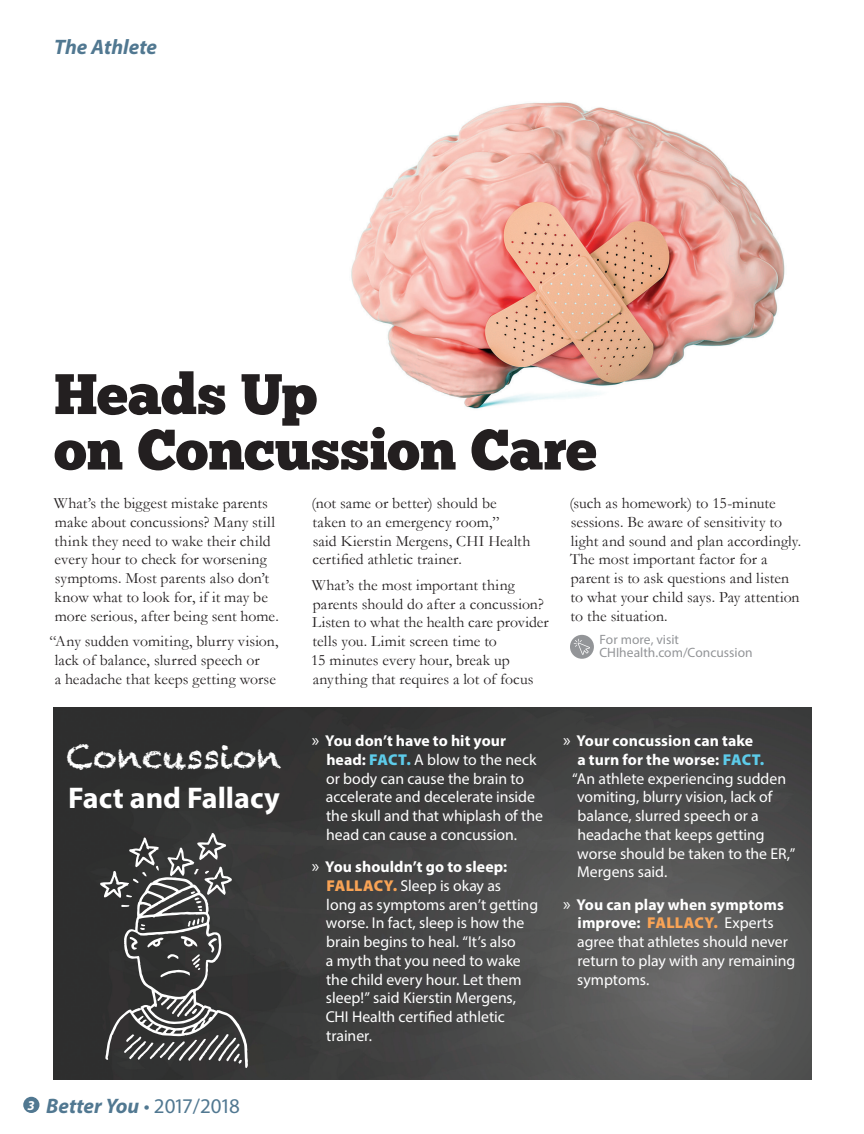
<style>
.page{position:relative;width:864px;height:1134px;background:#fff}
.page>*{position:absolute;margin:0;border:0;box-sizing:border-box;transform-origin:0 0}
.t1{font:57px/55.5px "Chunk Five";letter-spacing:-.005em;color:#231f20}
.t2{font:33px "Chalkduster";color:#fff}
.t3{font:700 30px "Myriad Pro";color:#fff}
.t4{font:21px "Myriad Pro";letter-spacing:-.07em;color:#517891}
.t5{font:italic 700 21px "Myriad Pro";color:#517891}
.t6{font:15.75px/18.8px "Garamond";letter-spacing:.005em;color:#231f20}
.t7{font:15.75px/18.8px "Myriad Pro";letter-spacing:-.005em;color:#fff}
.t8{font:700 15.75px "Myriad Pro";letter-spacing:.005em;color:#fff}
.t9{font:13.5px/13.5px "Myriad Pro";letter-spacing:.005em;color:#939598}
.s1{font-weight:700;font-style:italic;font-size:13.5px;color:#fff}
.s2{font-weight:700;font-style:italic}
.s3{font-size:18px}
.s4{font-weight:700}
.s5{font-weight:900;color:#5dcbe9}
.s6{font-weight:900;color:#f8a355}
.s7{font-weight:400;font-size:18px}
</style>
<div class="page">
<div style="left:23px;top:1097px;width:16px;height:16px;background:#517891;border-radius:50%"></div>
<img style="left:54px;top:707px;width:758px;height:373px">
<img style="left:351px;top:102px;width:434px;height:307px">
<div style="left:570px;top:635px;width:24px;height:24px;background:#939598;border-radius:50%"></div>
<svg style="left:574px;top:639px;width:16px;height:16px"></svg>
<svg style="left:100px;top:833px;width:148px;height:235px"></svg>
<h3 class="t5" style="left:54px;top:33px;width:105px">The Athlete</h3>
<p class="t1" style="left:54px;top:370px;width:545px">Heads Up<br>on Concussion Care</p>
<p class="t6" style="left:54px;top:494px;width:226px">What’s the biggest mistake parents make about concussions? Many still think they need to wake their child every hour to check for worsening symptoms. Most parents also don’t know what to look for, if it may be more serious, after being sent home.</p>
<p class="t6" style="left:55px;top:632px;width:225px;text-indent:-5px">“Any sudden vomiting, blurry vision, lack of balance, slurred speech or<br>a headache that keeps getting worse</p>
<p class="t2" style="left:67px;top:737px;width:216px">Concussion</p>
<p class="t3" style="left:68px;top:779px;width:213px">Fact and Fallacy</p>
<h3 class="t4" style="left:27px;top:1093px;width:214px"><span class="s1">3</span> <span class="s2">Better You</span> • 2017/2018</h3>
<p class="t6" style="left:312px;top:494px;width:220px">(not same or better) should be taken to an emergency room,”<br>said Kierstin Mergens, CHI Health certified athletic trainer.</p>
<p class="t6" style="left:311px;top:575px;width:239px">What’s the most important thing parents should do after a concussion?<br>Listen to what the health care provider tells you. Limit screen time to<br>15 minutes every hour, break up anything that requires a lot of focus</p>
<p class="t6" style="left:570px;top:494px;width:233px">(such as homework) to 15-minute sessions. Be aware of sensitivity to light and sound and plan accordingly.<br>The most important factor for a parent is to ask questions and listen to what your child says. Pay attention to the situation.</p>
<p class="t9" style="left:599px;top:632px;width:155px">For more, visit<br>CHIhealth.com/Concussion</p>
<p class="t7" style="left:326px;top:731px;width:219px;text-indent:-14px"><span class="s3">»</span> <span class="s4">You don’t have to hit your head:</span> <span class="s5">FACT.</span> A blow to the neck or body can cause the brain to accelerate and decelerate inside the skull and that whiplash of the head can cause a concussion.</p>
<p class="t7" style="left:326px;top:857px;width:214px;text-indent:-14px"><span class="s3">»</span> <span class="s4">You shouldn’t go to sleep:<br></span><span class="s6">FALLACY.</span> Sleep is okay as<br>long as symptoms aren’t getting worse. In fact, sleep is how the brain begins to heal. “It’s also<br>a myth that you need to wake the child every hour. Let them sleep!” said Kierstin Mergens,<br>CHI Health certified athletic trainer.</p>
<p class="t8" style="left:563px;top:731px;width:191px"><span class="s7">»</span> Your concussion can take</p>
<p class="t8" style="left:577px;top:749px;width:188px">a turn for the worse: <span class="s5">FACT.</span></p>
<p class="t7" style="left:572px;top:769px;width:215px">“An athlete experiencing sudden</p>
<p class="t7" style="left:577px;top:788px;width:197px">vomiting, blurry vision, lack of</p>
<p class="t7" style="left:577px;top:806px;width:183px">balance, slurred speech or a</p>
<p class="t7" style="left:577px;top:825px;width:189px">headache that keeps getting</p>
<p class="t7" style="left:577px;top:844px;width:220px">worse should be taken to the ER,”</p>
<p class="t7" style="left:577px;top:863px;width:92px">Mergens said.</p>
<p class="t7" style="left:577px;top:895px;width:220px;text-indent:-14px"><span class="s3">»</span> <span class="s4">You can play when symptoms improve:</span> <span class="s6">FALLACY.</span> Experts agree that athletes should never return to play with any remaining symptoms.</p>
</div>
